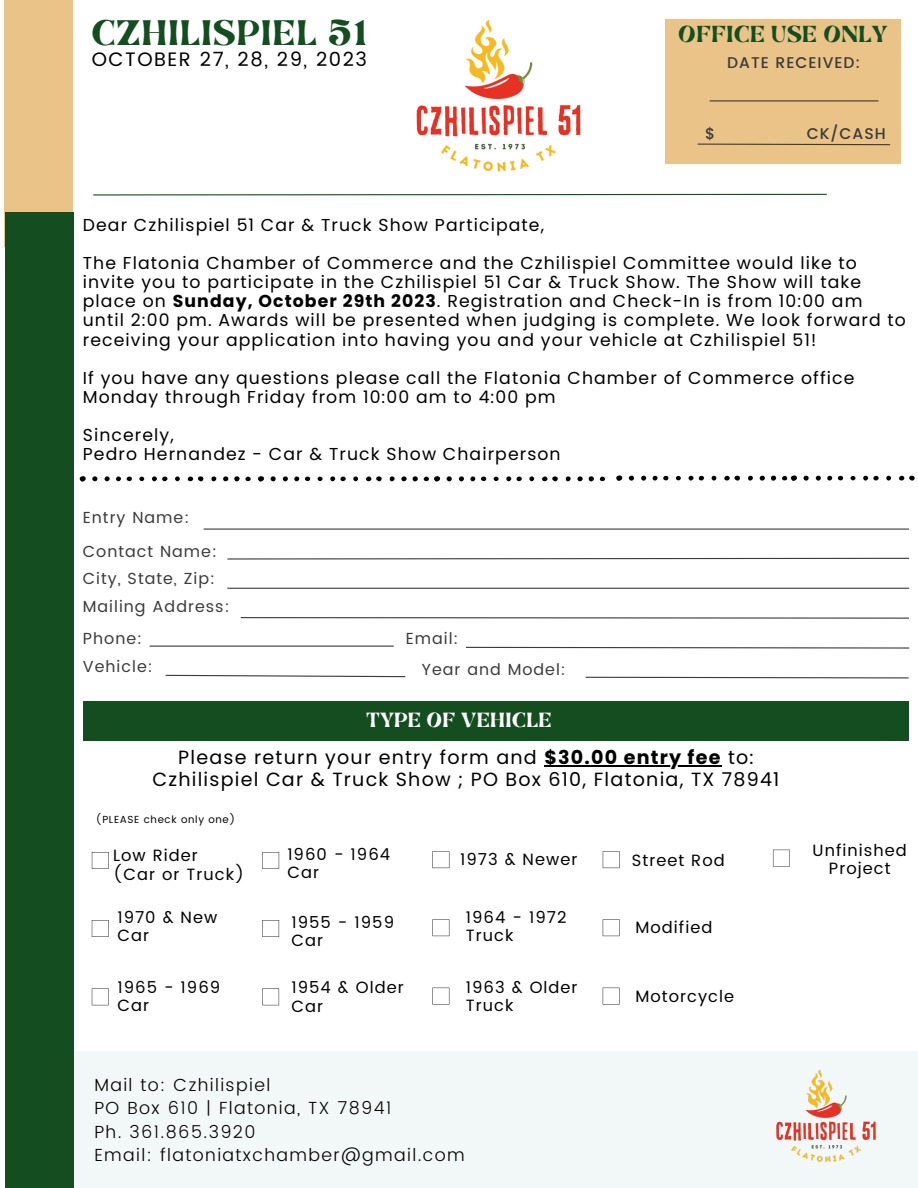
<style>
.page{position:relative;width:918px;height:1188px;background:#fff}
.page>*{position:absolute;margin:0;border:0;box-sizing:border-box;transform-origin:0 0}
.t1{font:28.5px "Brasika Display";letter-spacing:.08em;color:#134d20}
.t2{font:19.5px "Poppins";letter-spacing:.08em;color:#000}
.t3{font:19.05px "Poppins";letter-spacing:.065em;color:#000}
.t4{font:18.6px "Brasika Display";letter-spacing:.06em;color:#134d20}
.t5{font:300 17.55px "Poppins";letter-spacing:.08em;color:#000}
.t6{font:17.25px/19.2px "Poppins";letter-spacing:.065em;color:#000}
.t7{font:16.5px "Brasika Display";letter-spacing:.06em;color:#fffdfd}
.t8{font:16.35px/18.5px "Poppins";letter-spacing:.065em;color:#000}
.t9{font:16.05px "Poppins";letter-spacing:.065em;color:#3b3b3b}
.t10{font:500 15.6px "Poppins";letter-spacing:.065em;color:#3b3b3b}
.t11{font:10.2px "Poppins";letter-spacing:.065em;color:#000}
.s1{font-weight:700}
</style>
<div class="page">
<div style="left:67px;top:1051px;width:851px;height:137px;background:#f2f8f7"></div>
<svg style="left:93px;top:193px;width:734px;height:3px"></svg>
<div style="left:5px;top:0;width:68px;height:247px;background:#e9c388"></div>
<div style="left:5px;top:213px;width:68px;height:975px;background:#134d20"></div>
<hr style="left:204px;top:529px;width:705px;height:1px;background:#3b3b3b">
<svg style="left:240px;top:617px;width:669px;height:2px"></svg>
<hr style="left:150px;top:646px;width:244px;height:1px;background:#3b3b3b">
<svg style="left:466px;top:646px;width:444px;height:3px"></svg>
<hr style="left:227px;top:588px;width:682px;height:1px;background:#3b3b3b">
<img style="left:416px;top:20px;width:165px;height:152px">
<svg style="left:227px;top:557px;width:683px;height:3px"></svg>
<svg style="left:585px;top:676px;width:324px;height:3px"></svg>
<svg style="left:92px;top:852px;width:17px;height:17px"></svg>
<svg style="left:92px;top:988px;width:17px;height:17px"></svg>
<svg style="left:92px;top:920px;width:17px;height:17px"></svg>
<svg style="left:773px;top:850px;width:17px;height:17px"></svg>
<svg style="left:165px;top:674px;width:241px;height:4px"></svg>
<div style="left:83px;top:701px;width:826px;height:40px;background:#134d20"></div>
<img style="left:776px;top:1069px;width:100px;height:93px">
<svg style="left:79px;top:476px;width:7px;height:6px"></svg>
<svg style="left:223px;top:476px;width:5px;height:5px"></svg>
<svg style="left:92px;top:476px;width:5px;height:5px"></svg>
<svg style="left:187px;top:476px;width:17px;height:5px"></svg>
<svg style="left:105px;top:476px;width:5px;height:5px"></svg>
<svg style="left:211px;top:476px;width:5px;height:5px"></svg>
<svg style="left:234px;top:476px;width:17px;height:5px"></svg>
<svg style="left:152px;top:476px;width:15px;height:5px"></svg>
<svg style="left:116px;top:477px;width:16px;height:4px"></svg>
<svg style="left:175px;top:476px;width:5px;height:5px"></svg>
<svg style="left:139px;top:477px;width:5px;height:4px"></svg>
<hr style="left:544px;top:766px;width:178px;height:1px;background:#000">
<svg style="left:258px;top:476px;width:6px;height:6px"></svg>
<svg style="left:413px;top:476px;width:5px;height:5px"></svg>
<svg style="left:401px;top:476px;width:6px;height:5px"></svg>
<svg style="left:271px;top:476px;width:5px;height:5px"></svg>
<svg style="left:366px;top:476px;width:16px;height:5px"></svg>
<svg style="left:283px;top:476px;width:5px;height:5px"></svg>
<svg style="left:390px;top:476px;width:5px;height:5px"></svg>
<svg style="left:330px;top:476px;width:16px;height:5px"></svg>
<svg style="left:294px;top:477px;width:16px;height:4px"></svg>
<svg style="left:353px;top:476px;width:5px;height:5px"></svg>
<svg style="left:318px;top:477px;width:5px;height:4px"></svg>
<svg style="left:424px;top:476px;width:16px;height:6px"></svg>
<svg style="left:589px;top:476px;width:5px;height:5px"></svg>
<svg style="left:577px;top:476px;width:6px;height:5px"></svg>
<svg style="left:447px;top:476px;width:5px;height:5px"></svg>
<svg style="left:542px;top:476px;width:16px;height:5px"></svg>
<svg style="left:459px;top:476px;width:5px;height:5px"></svg>
<svg style="left:566px;top:476px;width:5px;height:5px"></svg>
<svg style="left:600px;top:477px;width:5px;height:4px"></svg>
<svg style="left:506px;top:476px;width:16px;height:5px"></svg>
<svg style="left:470px;top:477px;width:16px;height:4px"></svg>
<svg style="left:529px;top:476px;width:5px;height:5px"></svg>
<svg style="left:494px;top:477px;width:5px;height:4px"></svg>
<svg style="left:616px;top:475px;width:7px;height:6px"></svg>
<svg style="left:771px;top:476px;width:5px;height:5px"></svg>
<svg style="left:760px;top:476px;width:5px;height:5px"></svg>
<svg style="left:629px;top:476px;width:5px;height:5px"></svg>
<svg style="left:724px;top:476px;width:16px;height:5px"></svg>
<svg style="left:641px;top:476px;width:5px;height:5px"></svg>
<svg style="left:748px;top:476px;width:5px;height:5px"></svg>
<svg style="left:689px;top:476px;width:15px;height:5px"></svg>
<svg style="left:653px;top:476px;width:16px;height:5px"></svg>
<svg style="left:712px;top:476px;width:4px;height:5px"></svg>
<svg style="left:676px;top:476px;width:5px;height:4px"></svg>
<svg style="left:782px;top:475px;width:15px;height:6px"></svg>
<svg style="left:803px;top:476px;width:6px;height:5px"></svg>
<svg style="left:899px;top:476px;width:16px;height:5px"></svg>
<svg style="left:816px;top:476px;width:5px;height:5px"></svg>
<svg style="left:863px;top:476px;width:16px;height:5px"></svg>
<svg style="left:827px;top:476px;width:16px;height:5px"></svg>
<svg style="left:886px;top:476px;width:5px;height:5px"></svg>
<svg style="left:851px;top:476px;width:4px;height:4px"></svg>
<svg style="left:262px;top:852px;width:17px;height:17px"></svg>
<svg style="left:262px;top:988px;width:17px;height:17px"></svg>
<svg style="left:262px;top:920px;width:17px;height:17px"></svg>
<svg style="left:433px;top:851px;width:16px;height:17px"></svg>
<svg style="left:432px;top:988px;width:17px;height:17px"></svg>
<svg style="left:432px;top:919px;width:17px;height:17px"></svg>
<svg style="left:603px;top:851px;width:17px;height:17px"></svg>
<svg style="left:603px;top:988px;width:17px;height:17px"></svg>
<svg style="left:603px;top:919px;width:17px;height:17px"></svg>
<div style="left:665px;top:19px;width:235px;height:145px;background:#e9c388"></div>
<hr style="left:710px;top:100px;width:168px;height:1px;background:#3b3b3b">
<svg style="left:697px;top:143px;width:194px;height:3px"></svg>
<p class="t1" style="left:92px;top:11px;width:277px">CZHILISPIEL 51</p>
<p class="t2" style="left:92px;top:48px;width:277px">OCTOBER 27, 28, 29, 2023</p>
<p class="t4" style="left:679px;top:20px;width:210px">OFFICE USE ONLY</p>
<p class="t10" style="left:727px;top:54px;width:135px">DATE RECEIVED:</p>
<p class="t10" style="left:705px;top:124px;width:12px">$</p>
<p class="t10" style="left:807px;top:124px;width:80px">CK/CASH</p>
<p class="t6" style="left:83px;top:215px;width:463px">Dear Czhilispiel 51 Car &amp; Truck Show Participate,</p>
<p class="t6" style="left:83px;top:253px;width:825px">The Flatonia Chamber of Commerce and the Czhilispiel Committee would like to invite you to participate in the Czhilispiel 51 Car &amp; Truck Show. The Show will take place on <span class="s1">Sunday, October 29th 2023</span>. Registration and Check-In is from 10:00 am until 2:00 pm. Awards will be presented when judging is complete. We look forward to receiving your application into having you and your vehicle at Czhilispiel 51!</p>
<p class="t6" style="left:83px;top:368px;width:773px">If you have any questions please call the Flatonia Chamber of Commerce office<br>Monday through Friday from 10:00 am to 4:00 pm</p>
<p class="t6" style="left:83px;top:426px;width:93px">Sincerely,</p>
<p class="t6" style="left:83px;top:445px;width:479px">Pedro Hernandez - Car &amp; Truck Show Chairperson</p>
<p class="t9" style="left:83px;top:508px;width:108px">Entry Name:</p>
<p class="t9" style="left:83px;top:542px;width:136px">Contact Name:</p>
<p class="t9" style="left:83px;top:569px;width:134px">City, State, Zip:</p>
<p class="t9" style="left:83px;top:597px;width:148px">Mailing Address:</p>
<p class="t9" style="left:83px;top:629px;width:61px">Phone:</p>
<p class="t9" style="left:406px;top:629px;width:54px">Email:</p>
<p class="t9" style="left:83px;top:657px;width:71px">Vehicle:</p>
<p class="t9" style="left:422px;top:661px;width:145px">Year and Model:</p>
<p class="t7" style="left:367px;top:707px;width:186px">TYPE OF VEHICLE</p>
<p class="t3" style="left:178px;top:744px;width:577px">Please return your entry form and <span class="s1">$30.00 entry fee</span> to:</p>
<p class="t3" style="left:153px;top:766px;width:628px">Czhilispiel Car &amp; Truck Show ; PO Box 610, Flatonia, TX 78941</p>
<p class="t11" style="left:96px;top:813px;width:141px">(PLEASE check only one)</p>
<p class="t8" style="left:113px;top:846px;width:86px">Low Rider</p>
<p class="t8" style="left:113px;top:865px;width:133px">(Car or Truck)</p>
<p class="t8" style="left:287px;top:845px;width:104px">1960 - 1964<br>Car</p>
<p class="t8" style="left:291px;top:913px;width:104px">1955 - 1959<br>Car</p>
<p class="t8" style="left:291px;top:978px;width:114px">1954 &amp; Older<br>Car</p>
<p class="t8" style="left:460px;top:850px;width:119px">1973 &amp; Newer</p>
<p class="t8" style="left:632px;top:851px;width:94px">Street Rod</p>
<p class="t8" style="left:117px;top:908px;width:101px">1970 &amp; New<br>Car</p>
<p class="t8" style="left:117px;top:978px;width:104px">1965 - 1969<br>Car</p>
<p class="t8" style="left:466px;top:908px;width:102px">1964 - 1972<br>Truck</p>
<p class="t8" style="left:466px;top:978px;width:113px">1963 &amp; Older<br>Truck</p>
<p class="t8" style="left:636px;top:918px;width:78px">Modified</p>
<p class="t8" style="left:636px;top:988px;width:100px">Motorcycle</p>
<p class="t5" style="left:94px;top:1074px;width:177px">Mail to: Czhilispiel</p>
<p class="t5" style="left:94px;top:1098px;width:298px">PO Box 610 | Flatonia, TX 78941</p>
<p class="t5" style="left:94px;top:1121px;width:163px">Ph. 361.865.3920</p>
<p class="t5" style="left:94px;top:1145px;width:372px">Email: flatoniatxchamber@gmail.com</p>
<p class="t8" style="left:813px;top:841px;width:96px;text-align:center">Unfinished<br>Project</p>
</div>
